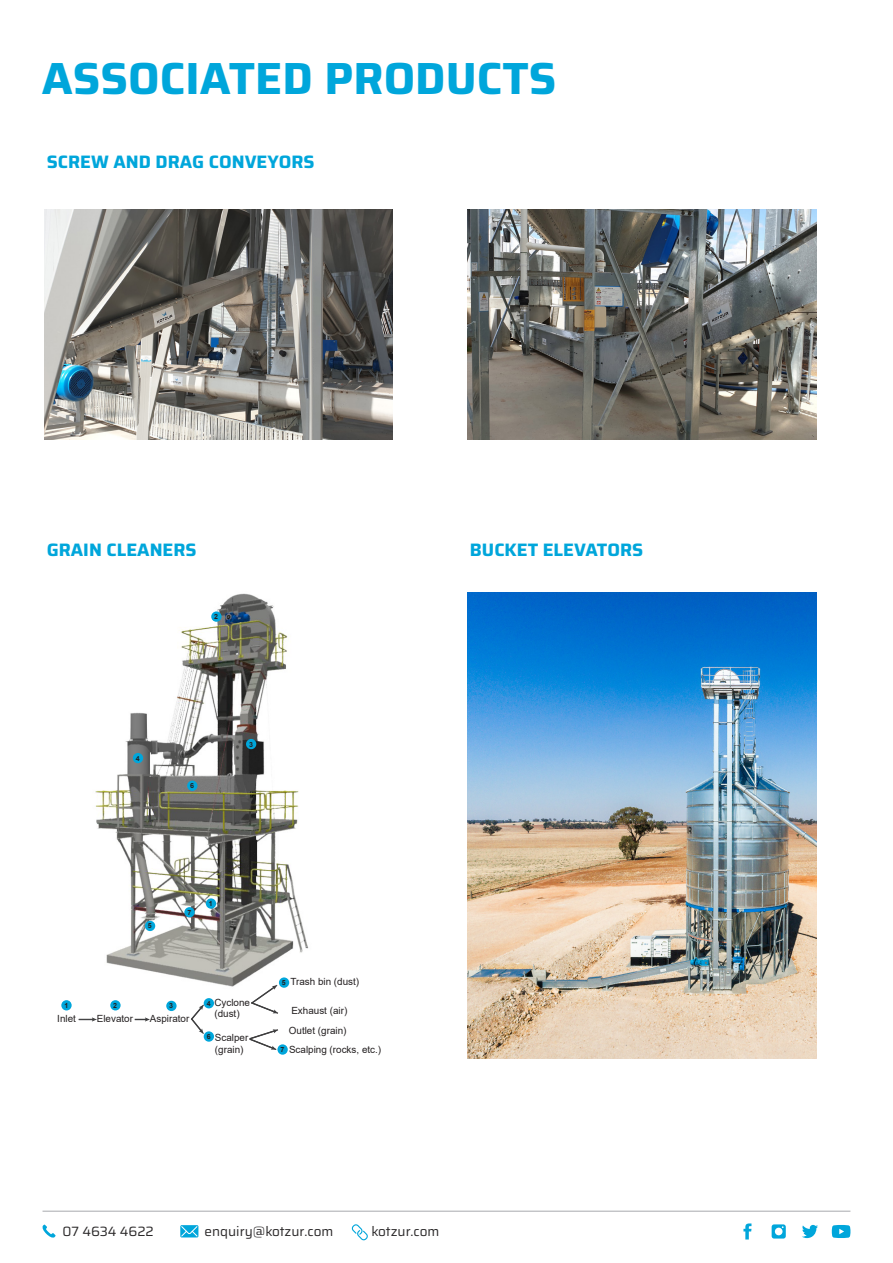
<style>
.page{position:relative;width:893px;height:1263px;background:#fff}
.page>*{position:absolute;margin:0;border:0;box-sizing:border-box;transform-origin:0 0}
.Heading_-_Large{font:700 45px "Saira";color:#00a6db}
.Heading_-_Standard{font:700 18px "Saira";color:#00a6db}
.t1{font:13.5px "Saira";color:#2b292a}
.t2{font:9.9px/11.9px "Arial";color:#231f20}
.t3{font:700 7.05px "Arial";color:#231f20}
</style>
<div class="page">
<svg style="left:42px;top:1224px;width:14px;height:14px"></svg>
<svg style="left:180px;top:1225px;width:18px;height:12px"></svg>
<svg style="left:181px;top:1225px;width:17px;height:12px"></svg>
<svg style="left:743px;top:1223px;width:8px;height:16px"></svg>
<svg style="left:832px;top:1225px;width:18px;height:13px"></svg>
<svg style="left:802px;top:1224px;width:16px;height:14px"></svg>
<svg style="left:772px;top:1224px;width:14px;height:14px"></svg>
<svg style="left:351px;top:1224px;width:17px;height:17px"></svg>
<hr style="left:43px;top:1211px;width:807px;height:1px;background:#a8a9ad">
<img style="left:468px;top:209px;width:348px;height:230px">
<img style="left:44px;top:209px;width:349px;height:230px">
<img style="left:95px;top:593px;width:214px;height:395px">
<svg style="left:79px;top:1017px;width:18px;height:4px"></svg>
<svg style="left:135px;top:1017px;width:15px;height:4px"></svg>
<svg style="left:191px;top:1005px;width:13px;height:29px"></svg>
<div style="left:61px;top:1000px;width:11px;height:10px;background:#00a6db;border-radius:50%"></div>
<div style="left:110px;top:1000px;width:11px;height:10px;background:#00a6db;border-radius:50%"></div>
<div style="left:166px;top:1001px;width:11px;height:10px;background:#00a6db;border-radius:50%"></div>
<div style="left:204px;top:998px;width:10px;height:10px;background:#00a6db;border-radius:50%"></div>
<div style="left:279px;top:977px;width:10px;height:11px;background:#00a6db;border-radius:50%"></div>
<div style="left:204px;top:1031px;width:10px;height:11px;background:#00a6db;border-radius:50%"></div>
<div style="left:277px;top:1044px;width:11px;height:11px;background:#00a6db;border-radius:50%"></div>
<div style="left:206px;top:898px;width:10px;height:11px;background:#00a6db;border-radius:50%"></div>
<div style="left:211px;top:611px;width:11px;height:11px;background:#00a6db;border-radius:50%"></div>
<div style="left:246px;top:739px;width:10px;height:10px;background:#00a6db;border-radius:50%"></div>
<div style="left:133px;top:753px;width:10px;height:10px;background:#00a6db;border-radius:50%"></div>
<div style="left:145px;top:921px;width:10px;height:10px;background:#00a6db;border-radius:50%"></div>
<div style="left:187px;top:781px;width:10px;height:10px;background:#00a6db;border-radius:50%"></div>
<div style="left:184px;top:907px;width:11px;height:10px;background:#00a6db;border-radius:50%"></div>
<svg style="left:249px;top:1029px;width:29px;height:21px"></svg>
<svg style="left:250px;top:985px;width:28px;height:29px"></svg>
<img style="left:468px;top:592px;width:348px;height:467px">
<p class="Heading_-_Large" style="left:42px;top:41px;width:516px">ASSOCIATED PRODUCTS</p>
<p class="Heading_-_Standard" style="left:47px;top:147px;width:269px">SCREW AND DRAG CONVEYORS</p>
<p class="Heading_-_Standard" style="left:47px;top:535px;width:151px">GRAIN CLEANERS</p>
<p class="Heading_-_Standard" style="left:470px;top:535px;width:175px">BUCKET ELEVATORS</p>
<p class="t3" style="left:214px;top:612px;width:5px">2</p>
<p class="t3" style="left:136px;top:753px;width:5px">4</p>
<p class="t3" style="left:190px;top:781px;width:5px">6</p>
<p class="t3" style="left:249px;top:739px;width:5px">3</p>
<p class="t3" style="left:148px;top:921px;width:5px">5</p>
<p class="t3" style="left:187px;top:907px;width:5px">7</p>
<p class="t3" style="left:209px;top:898px;width:5px">1</p>
<p class="t3" style="left:64px;top:1000px;width:5px">1</p>
<p class="t3" style="left:113px;top:1000px;width:5px">2</p>
<p class="t3" style="left:169px;top:1001px;width:5px">3</p>
<p class="t2" style="left:57px;top:1012px;width:20px">Inlet</p>
<p class="t2" style="left:97px;top:1012px;width:38px">Elevator</p>
<p class="t2" style="left:150px;top:1012px;width:41px">Aspirator</p>
<p class="t2" style="left:214px;top:996px;width:37px">Cyclone (dust)</p>
<p class="t2" style="left:215px;top:1031px;width:35px">Scalper (grain)</p>
<p class="t3" style="left:207px;top:998px;width:5px">4</p>
<p class="t3" style="left:207px;top:1031px;width:5px">6</p>
<p class="t2" style="left:290px;top:976px;width:70px">Trash bin (dust)</p>
<p class="t2" style="left:289px;top:1000px;width:60px;line-height:20.9px">Exhaust (air)<br>Outlet (grain)</p>
<p class="t2" style="left:289px;top:1044px;width:94px">Scalping (rocks, etc.)</p>
<p class="t3" style="left:282px;top:978px;width:5px">5</p>
<p class="t3" style="left:280px;top:1044px;width:5px">7</p>
<p class="t1" style="left:63px;top:1220px;width:93px">07 4634 4622</p>
<p class="t1" style="left:205px;top:1220px;width:130px">enquiry@kotzur.com</p>
<p class="t1" style="left:371px;top:1220px;width:70px">kotzur.com</p>
</div>
